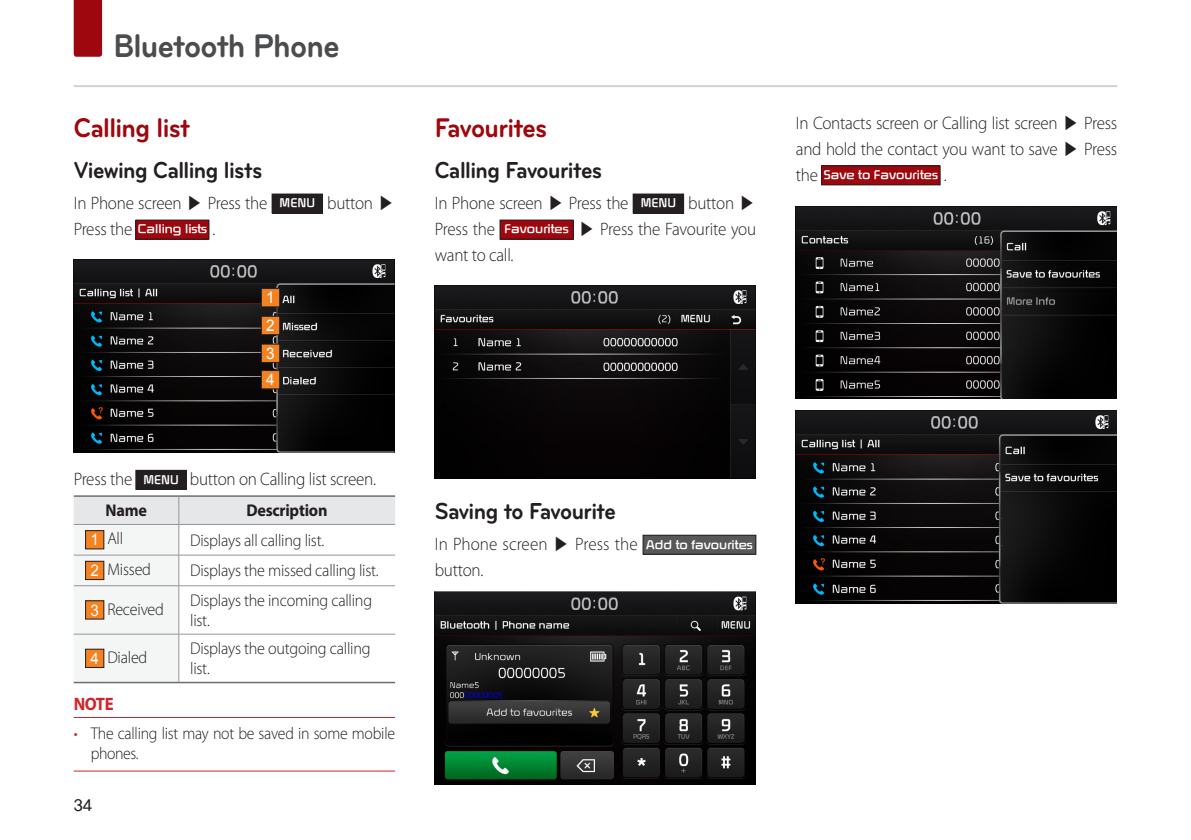
<style>
.page{position:relative;width:1191px;height:840px;background:#fff}
.page>*{position:absolute;margin:0;border:0;box-sizing:border-box;transform-origin:0 0}
.t1{font:700 34px "Bryant LG";letter-spacing:-.025em;color:#4b4c4d;scale:.93 1}
.중제목{font:700 28px "Bryant LG";letter-spacing:-.025em;color:#9d070d;scale:.93 1}
.소제목{font:700 24px "Bryant LG";letter-spacing:-.03em;color:#231f20;scale:.93 1}
.본문-영어{font:300 18px/26px "Myriad Pro";letter-spacing:-.015em;color:#231f20;text-align:justify;scale:.95 1}
.본문-영어-2{font:300 18px "Myriad Pro";letter-spacing:.005em;color:#231f20;scale:.95 1}
.참고{font:700 18px "Myriad Pro";color:#d1232a;scale:.93 1}
.표본문-영어{font:300 17px "Myriad Pro";letter-spacing:-.015em;color:#231f20;scale:.95 1}
.표본문-영어-2{font:300 17px/20px "Myriad Pro";letter-spacing:-.015em;color:#231f20;scale:.93 1}
.표본문-영어_좌측{font:300 17px "Myriad Pro";letter-spacing:-.015em;color:#231f20;scale:.95 1}
.표본문-영어가운데{font:700 17px "Myriad Pro";letter-spacing:-.015em;color:#231f20;scale:.95 1}
.도안번호{font:16px "Arial";color:#fff;scale:.95 1}
.t2{font:16px "YDIYGO330";color:#231f20}
.t3{font:700 12px "Cube";color:#fff}
.s1{font-family:"Adobe Myungjo Std";font-weight:500;font-size:18.6px}
.s2{color:#d1232a}
</style>
<div class="page">
<hr style="left:74px;top:85px;width:1043px;height:2px;background:#d1d2d4">
<div style="left:74px;top:0;width:28px;height:57px;background:#9d070d"></div>
<hr style="left:74px;top:716px;width:321px;height:1px;background:#d1232a">
<hr style="left:74px;top:770px;width:321px;height:1px;background:#d1232a">
<div style="left:272px;top:194px;width:50px;height:19px;background:#231f20"></div>
<div style="left:136px;top:220px;width:73px;height:19px;background:#9d070d"></div>
<div style="left:135px;top:220px;width:74px;height:19px;border:1px solid #231f20"></div>
<img style="left:74px;top:260px;width:320px;height:192px">
<div style="left:136px;top:470px;width:50px;height:19px;background:#231f20"></div>
<div style="left:135px;top:470px;width:52px;height:19px;border:1px solid #231f20"></div>
<svg style="left:74px;top:496px;width:321px;height:185px"></svg>
<hr style="left:74px;top:524px;width:105px;height:1px;background:#939598">
<hr style="left:179px;top:524px;width:216px;height:1px;background:#939598">
<hr style="left:178px;top:524px;width:1px;height:30px;background:#939598">
<hr style="left:74px;top:554px;width:105px;height:1px;background:#939598">
<hr style="left:179px;top:554px;width:216px;height:1px;background:#939598">
<hr style="left:178px;top:555px;width:1px;height:30px;background:#939598">
<hr style="left:74px;top:585px;width:105px;height:1px;background:#939598">
<hr style="left:179px;top:585px;width:216px;height:1px;background:#939598">
<hr style="left:178px;top:585px;width:1px;height:48px;background:#939598">
<hr style="left:74px;top:633px;width:105px;height:1px;background:#939598">
<hr style="left:179px;top:633px;width:216px;height:1px;background:#939598">
<hr style="left:178px;top:634px;width:1px;height:47px;background:#939598">
<hr style="left:74px;top:495px;width:105px;height:1px;background:#6c6d70">
<hr style="left:179px;top:495px;width:216px;height:1px;background:#6c6d70">
<hr style="left:74px;top:681px;width:105px;height:2px;background:#6c6d70">
<hr style="left:179px;top:681px;width:216px;height:2px;background:#6c6d70">
<div style="left:86px;top:530px;width:18px;height:18px;background:#f58220"></div>
<div style="left:85px;top:530px;width:19px;height:19px;border:1px solid #231f20"></div>
<div style="left:86px;top:561px;width:18px;height:18px;background:#f58220"></div>
<div style="left:85px;top:560px;width:19px;height:19px;border:1px solid #231f20"></div>
<div style="left:86px;top:600px;width:18px;height:18px;background:#f58220"></div>
<div style="left:86px;top:648px;width:18px;height:19px;background:#f58220"></div>
<div style="left:633px;top:194px;width:50px;height:19px;background:#231f20"></div>
<div style="left:500px;top:220px;width:73px;height:19px;background:#9d070d"></div>
<div style="left:500px;top:220px;width:73px;height:19px;border:1px solid #231f20"></div>
<img style="left:435px;top:286px;width:320px;height:192px">
<div style="left:643px;top:535px;width:113px;height:19px;background:#57585a"></div>
<div style="left:643px;top:534px;width:113px;height:20px;border:1px solid #231f20"></div>
<img style="left:435px;top:591px;width:320px;height:192px">
<div style="left:821px;top:166px;width:119px;height:19px;background:#9d070d"></div>
<div style="left:821px;top:165px;width:119px;height:20px;border:1px solid #231f20"></div>
<img style="left:796px;top:206px;width:320px;height:192px">
<img style="left:796px;top:410px;width:320px;height:193px">
<div style="left:261px;top:288px;width:19px;height:18px;background:#f58220"></div>
<div style="left:261px;top:288px;width:19px;height:19px;border:1px solid #231f20"></div>
<div style="left:261px;top:316px;width:19px;height:18px;background:#f58220"></div>
<div style="left:261px;top:315px;width:19px;height:20px;border:1px solid #231f20"></div>
<div style="left:261px;top:344px;width:19px;height:18px;background:#f58220"></div>
<div style="left:261px;top:343px;width:19px;height:20px;border:1px solid #231f20"></div>
<div style="left:261px;top:370px;width:19px;height:18px;background:#f58220"></div>
<div style="left:261px;top:370px;width:19px;height:19px;border:1px solid #231f20"></div>
<h1 class="t1" style="left:113px;top:24px;width:245px">Bluetooth Phone</h1>
<p class="중제목" style="left:74px;top:110px;width:126px">Calling list</p>
<p class="소제목" style="left:74px;top:155px;width:204px">Viewing Calling lists</p>
<p class="본문-영어" style="left:74px;top:189px;width:205px">In Phone screen <span class="s1">▶</span> Press the</p>
<p class="t3" style="left:280px;top:194px;width:37px">MENU</p>
<p class="본문-영어" style="left:327px;top:189px;width:73px">button <span class="s1">▶</span></p>
<p class="본문-영어" style="left:74px;top:215px;width:63px">Press the</p>
<p class="t3" style="left:138px;top:220px;width:71px">Calling lists</p>
<p class="본문-영어" style="left:212px;top:215px;width:5px">.</p>
<p class="도안번호" style="left:266px;top:287px;width:10px">1</p>
<p class="도안번호" style="left:266px;top:315px;width:10px">2</p>
<p class="도안번호" style="left:266px;top:342px;width:10px">3</p>
<p class="도안번호" style="left:266px;top:369px;width:10px">4</p>
<p class="본문-영어" style="left:74px;top:465px;width:63px">Press the</p>
<p class="t3" style="left:143px;top:470px;width:37px">MENU</p>
<p class="본문-영어" style="left:190px;top:465px;width:198px">button on Calling list screen.</p>
<p class="표본문-영어가운데" style="left:106px;top:499px;width:45px">Name</p>
<p class="표본문-영어가운데" style="left:246px;top:499px;width:87px">Description</p>
<p class="도안번호" style="left:90px;top:529px;width:10px">1</p>
<p class="표본문-영어_좌측" style="left:107px;top:528px;width:18px">All</p>
<p class="표본문-영어" style="left:190px;top:529px;width:143px">Displays all calling list.</p>
<p class="도안번호" style="left:90px;top:559px;width:10px">2</p>
<p class="표본문-영어_좌측" style="left:107px;top:558px;width:47px">Missed</p>
<p class="표본문-영어" style="left:190px;top:560px;width:200px">Displays the missed calling list.</p>
<p class="도안번호" style="left:90px;top:599px;width:10px">3</p>
<p class="표본문-영어_좌측" style="left:107px;top:598px;width:61px">Received</p>
<p class="표본문-영어" style="left:190px;top:589px;width:193px">Displays the incoming calling</p>
<p class="표본문-영어" style="left:190px;top:609px;width:22px">list.</p>
<p class="도안번호" style="left:90px;top:647px;width:10px">4</p>
<p class="표본문-영어_좌측" style="left:107px;top:646px;width:44px">Dialed</p>
<p class="표본문-영어" style="left:190px;top:637px;width:191px">Displays the outgoing calling</p>
<p class="표본문-영어" style="left:190px;top:657px;width:22px">list.</p>
<p class="참고" style="left:74px;top:691px;width:44px">NOTE</p>
<p class="표본문-영어-2" style="left:91px;top:723px;width:329px;text-indent:-17px"><span class="s2">•</span> The calling list may not be saved in some mobile phones.</p>
<p class="t2" style="left:74px;top:796px;width:19px">34</p>
<p class="중제목" style="left:435px;top:110px;width:122px">Favourites</p>
<p class="소제목" style="left:435px;top:155px;width:181px">Calling Favourites</p>
<p class="본문-영어" style="left:435px;top:189px;width:205px">In Phone screen <span class="s1">▶</span> Press the</p>
<p class="t3" style="left:640px;top:194px;width:37px">MENU</p>
<p class="본문-영어" style="left:688px;top:189px;width:73px">button <span class="s1">▶</span></p>
<p class="본문-영어" style="left:435px;top:215px;width:65px">Press the</p>
<p class="t3" style="left:504px;top:220px;width:66px">Favourites</p>
<p class="본문-영어" style="left:578px;top:215px;width:189px"><span class="s1">▶</span> Press the Favourite you</p>
<p class="본문-영어" style="left:435px;top:241px;width:84px">want to call.</p>
<p class="소제목" style="left:435px;top:496px;width:196px">Saving to Favourite</p>
<p class="본문-영어-2" style="left:435px;top:533px;width:215px">In Phone screen <span class="s1">▶</span> Press the</p>
<p class="t3" style="left:646px;top:535px;width:108px">Add to favourites</p>
<p class="본문-영어" style="left:435px;top:556px;width:53px">button.</p>
<p class="본문-영어" style="left:796px;top:109px;width:340px">In Contacts screen or Calling list screen <span class="s1">▶</span> Press and hold the contact you want to save <span class="s1">▶</span> Press the</p>
<p class="t3" style="left:824px;top:166px;width:116px">Save to Favourites</p>
<p class="본문-영어" style="left:943px;top:161px;width:5px">.</p>
</div>
